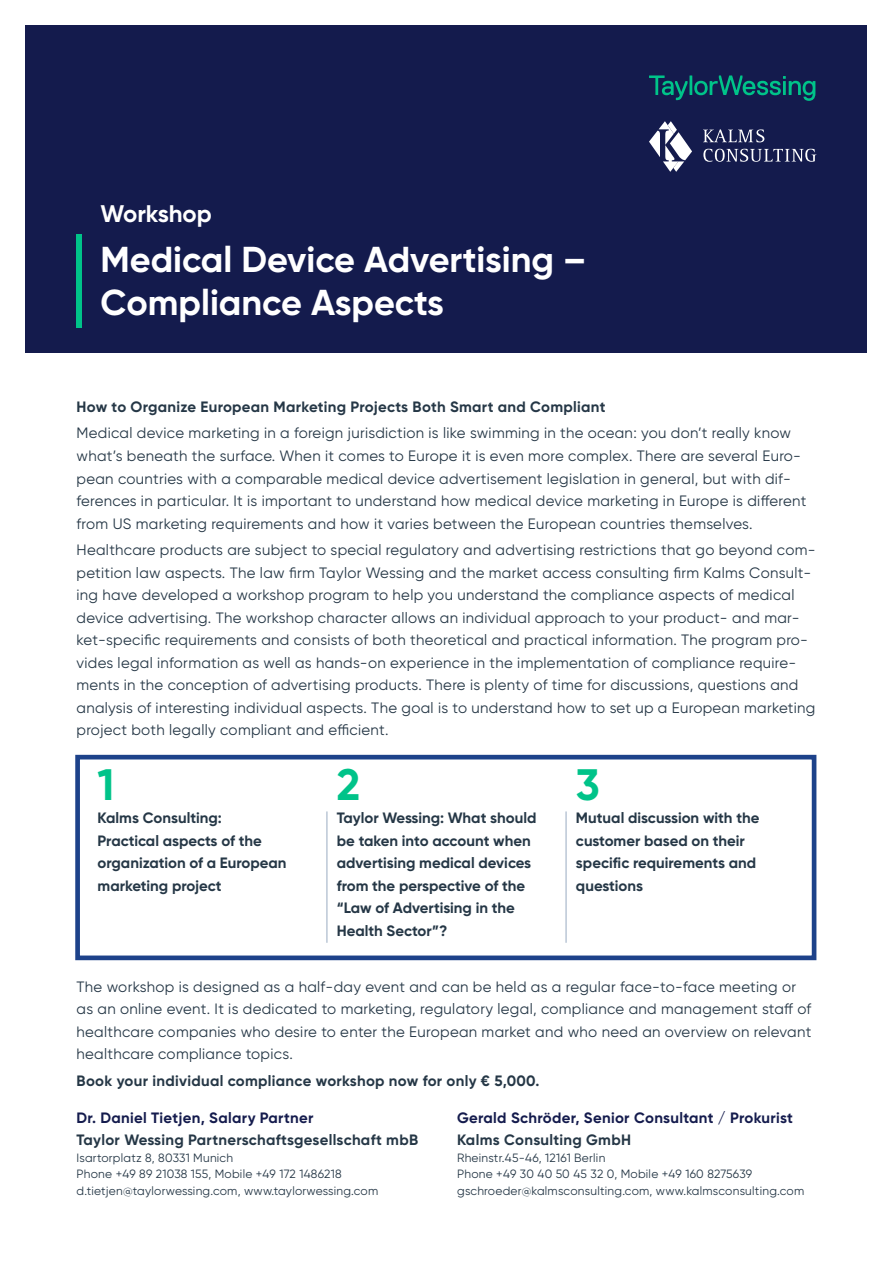
<style>
.page{position:relative;width:893px;height:1263px;background:#fff}
.page>*{position:absolute;margin:0;border:0;box-sizing:border-box;transform-origin:0 0}
.Headline_Grad_2{font:700 43.95px "Gilroy";color:#00c389}
.Headline_Grad_1{font:700 36px/43.2px "Gilroy";color:#fff}
.Headline_Grad_1-2{font:700 24px "Gilroy";color:#fff}
.Intro_Text{font:15px/22.5px "Gilroy";letter-spacing:.02em;color:#253746}
.Headline_Grad_2-2{font:700 15px/22.5px "Gilroy";color:#253746}
.Intro_Text-2{font:700 15px "Gilroy";letter-spacing:.02em;color:#253746}
.Intro_Text-3{font:700 15px "Gilroy";letter-spacing:.02em;color:#141b4d}
.Intro_Text-4{font:12px "Gilroy";letter-spacing:.02em;color:#253746}
</style>
<div class="page">
<div style="left:75px;top:755px;width:741px;height:205px;background:#fff;border:5px solid #1d428a"></div>
<div style="left:26px;top:26px;width:841px;height:327px;background:#141b4d"></div>
<div style="left:77px;top:234px;width:5px;height:94px;background:#00c389"></div>
<svg style="left:649px;top:75px;width:166px;height:26px"></svg>
<svg style="left:703px;top:129px;width:61px;height:13px"></svg>
<svg style="left:703px;top:149px;width:113px;height:13px"></svg>
<svg style="left:649px;top:121px;width:43px;height:51px"></svg>
<hr style="left:326px;top:811px;width:2px;height:132px;background:#bbc7d6">
<hr style="left:565px;top:811px;width:2px;height:132px;background:#bbc7d6">
<p class="Headline_Grad_1-2" style="left:101px;top:199px;width:113px">Workshop</p>
<p class="Headline_Grad_1" style="left:101px;top:238px;width:487px">Medical Device Advertising –<br>Compliance Aspects</p>
<p class="Intro_Text-2" style="left:77px;top:397px;width:531px">How to Organize European Marketing Projects Both Smart and Compliant</p>
<p class="Intro_Text" style="left:77px;top:422px;width:731px">Medical device marketing in a foreign jurisdiction is like swimming in the ocean: you don’t really know what’s beneath the surface. When it comes to Europe it is even more complex. There are several Euro&shy;pean countries with a comparable medical device advertisement legislation in general, but with dif&shy;ferences in particular. It is important to understand how medical device marketing in Europe is different from US marketing requirements and how it varies between the European countries themselves.</p>
<p class="Intro_Text" style="left:77px;top:539px;width:741px">Healthcare products are subject to special regulatory and advertising restrictions that go beyond com&shy;petition law aspects. The law firm Taylor Wessing and the market access consulting firm Kalms Consult&shy;ing have developed a workshop program to help you understand the compliance aspects of medical device advertising. The workshop character allows an individual approach to your product- and mar&shy;ket-specific requirements and consists of both theoretical and practical information. The program pro&shy;vides legal information as well as hands-on experience in the implementation of compliance require&shy;ments in the conception of advertising products. There is plenty of time for discussions, questions and analysis of interesting individual aspects. The goal is to understand how to set up a European marketing project both legally compliant and efficient.</p>
<p class="Headline_Grad_2" style="left:98px;top:757px;width:19px">1</p>
<p class="Headline_Grad_2" style="left:337px;top:757px;width:25px">2</p>
<p class="Headline_Grad_2" style="left:576px;top:757px;width:25px">3</p>
<p class="Headline_Grad_2-2" style="left:98px;top:807px;width:190px">Kalms Consulting:<br>Practical aspects of the organization of a European marketing project</p>
<p class="Headline_Grad_2-2" style="left:337px;top:807px;width:201px">Taylor Wessing: What should be taken into account when advertising medical devices from the perspective of the “Law of Advertising in the<br>Health Sector”?</p>
<p class="Headline_Grad_2-2" style="left:576px;top:807px;width:185px">Mutual discussion with the customer based on their specific requirements and questions</p>
<p class="Intro_Text" style="left:77px;top:975px;width:736px">The workshop is designed as a half-day event and can be held as a regular face-to-face meeting or as an online event. It is dedicated to marketing, regulatory legal, compliance and management staff of healthcare companies who desire to enter the European market and who need an overview on relevant healthcare compliance topics.</p>
<p class="Intro_Text-2" style="left:77px;top:1071px;width:464px">Book your individual compliance workshop now for only € 5,000.</p>
<p class="Intro_Text-3" style="left:77px;top:1108px;width:238px">Dr. Daniel Tietjen, Salary Partner</p>
<p class="Intro_Text-2" style="left:77px;top:1131px;width:343px">Taylor Wessing Partnerschaftsgesellschaft mbB</p>
<p class="Intro_Text-4" style="left:77px;top:1150px;width:158px">Isartorplatz 8, 80331 Munich</p>
<p class="Intro_Text-4" style="left:77px;top:1167px;width:267px">Phone +49 89 21038 155, Mobile +49 172 1486218</p>
<p class="Intro_Text-4" style="left:77px;top:1183px;width:303px">d.tietjen@taylorwessing.com, www.taylorwessing.com</p>
<p class="Intro_Text-3" style="left:457px;top:1108px;width:337px">Gerald Schröder, Senior Consultant / Prokurist</p>
<p class="Intro_Text-2" style="left:457px;top:1131px;width:175px">Kalms Consulting GmbH</p>
<p class="Intro_Text-4" style="left:457px;top:1150px;width:150px">Rheinstr.45-46, 12161 Berlin</p>
<p class="Intro_Text-4" style="left:457px;top:1167px;width:297px">Phone +49 30 40 50 45 32 0, Mobile +49 160 8275639</p>
<p class="Intro_Text-4" style="left:457px;top:1183px;width:349px">gschroeder@kalmsconsulting.com, www.kalmsconsulting.com</p>
</div>
